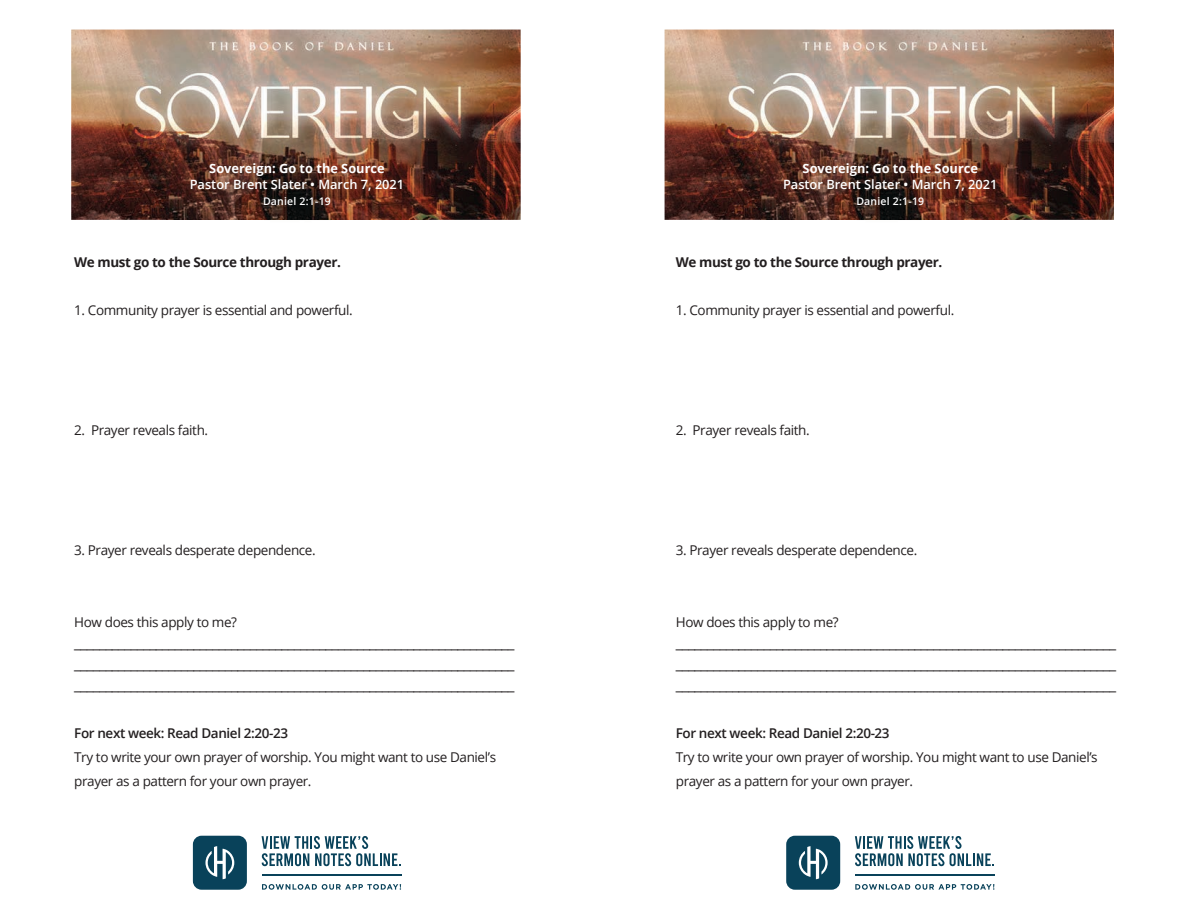
<style>
.page{position:relative;width:1188px;height:918px;background:#fff}
.page>*{position:absolute;margin:0;border:0;box-sizing:border-box;transform-origin:0 0}
.t1{font:15px/21px "Open Sans";color:#231f20;text-align:justify}
.t2{font:13.5px/24px "Open Sans";letter-spacing:-.03em;color:#231f20}
.t3{font:700 13.5px "Open Sans";letter-spacing:-.03em;color:#231f20}
.t4{font:600 13.5px "Open Sans";letter-spacing:-.03em;color:#231f20}
.t5{font:600 12.75px "Open Sans";color:#fff}
.t6{font:700 12.75px "Open Sans";color:#fff}
.t7{font:600 10.5px "Open Sans";letter-spacing:.02em;color:#fff}
</style>
<div class="page">
<img style="left:71px;top:30px;width:450px;height:190px">
<svg style="left:262px;top:884px;width:139px;height:6px"></svg>
<hr style="left:262px;top:874px;width:139px;height:2px;background:#09425a">
<svg style="left:262px;top:836px;width:139px;height:30px"></svg>
<div style="left:193px;top:836px;width:54px;height:54px;background:#09425a;border-radius:9px"></div>
<svg style="left:205px;top:846px;width:29px;height:33px"></svg>
<img style="left:167px;top:140px;width:261px;height:80px">
<img style="left:665px;top:30px;width:449px;height:190px">
<svg style="left:855px;top:884px;width:139px;height:6px"></svg>
<hr style="left:855px;top:874px;width:139px;height:2px;background:#09425a">
<svg style="left:855px;top:836px;width:139px;height:30px"></svg>
<div style="left:786px;top:836px;width:54px;height:54px;background:#09425a;border-radius:9px"></div>
<svg style="left:799px;top:846px;width:29px;height:33px"></svg>
<img style="left:761px;top:140px;width:261px;height:80px">
<p class="t6" style="left:209px;top:159px;width:177px">Sovereign: Go to the Source</p>
<p class="t5" style="left:190px;top:176px;width:216px">Pastor Brent Slater • March 7, 2021</p>
<p class="t7" style="left:263px;top:194px;width:69px">Daniel 2:1-19</p>
<p class="t3" style="left:74px;top:252px;width:268px">We must go to the Source through prayer.</p>
<p class="t2" style="left:74px;top:298px;width:280px">1. Community prayer is essential and powerful.</p>
<p class="t2" style="left:74px;top:418px;width:135px">2. Prayer reveals faith.</p>
<p class="t2" style="left:74px;top:538px;width:243px">3. Prayer reveals desperate dependence.</p>
<p class="t2" style="left:74px;top:610px;width:164px">How does this apply to me?</p>
<p class="t1" style="left:74px;top:631px;width:442px">______________________________________________________________________ ______________________________________________________________________ ______________________________________________________________________</p>
<p class="t4" style="left:74px;top:724px;width:215px">For next week: Read Daniel 2:20-23</p>
<p class="t2" style="left:74px;top:745px;width:423px">Try to write your own prayer of worship. You might want to use Daniel’s prayer as a pattern for your own prayer.</p>
<p class="t6" style="left:803px;top:159px;width:177px">Sovereign: Go to the Source</p>
<p class="t5" style="left:783px;top:176px;width:216px">Pastor Brent Slater • March 7, 2021</p>
<p class="t7" style="left:856px;top:194px;width:69px">Daniel 2:1-19</p>
<p class="t3" style="left:676px;top:252px;width:268px">We must go to the Source through prayer.</p>
<p class="t2" style="left:676px;top:298px;width:280px">1. Community prayer is essential and powerful.</p>
<p class="t2" style="left:676px;top:418px;width:135px">2. Prayer reveals faith.</p>
<p class="t2" style="left:676px;top:538px;width:243px">3. Prayer reveals desperate dependence.</p>
<p class="t2" style="left:676px;top:610px;width:164px">How does this apply to me?</p>
<p class="t1" style="left:676px;top:631px;width:442px">______________________________________________________________________ ______________________________________________________________________ ______________________________________________________________________</p>
<p class="t4" style="left:676px;top:724px;width:215px">For next week: Read Daniel 2:20-23</p>
<p class="t2" style="left:676px;top:745px;width:423px">Try to write your own prayer of worship. You might want to use Daniel’s prayer as a pattern for your own prayer.</p>
</div>
